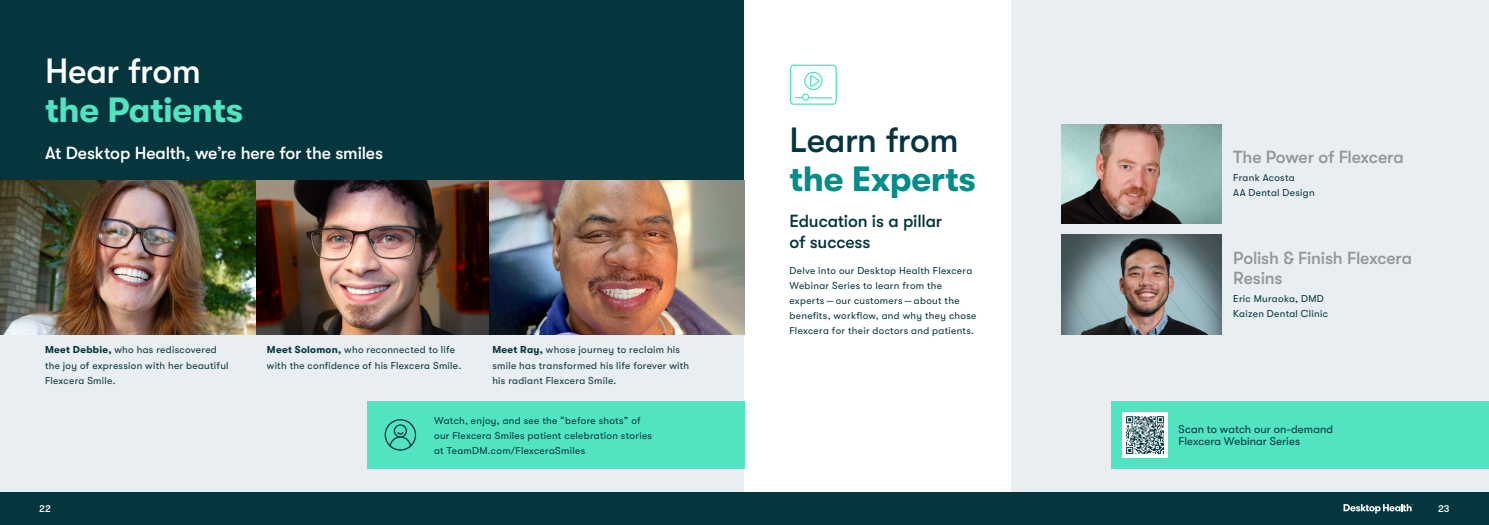
<style>
.page{position:relative;width:1489px;height:525px;background:#fff}
.page>*{position:absolute;margin:0;border:0;box-sizing:border-box;transform-origin:0 0}
.Heading_1{font:700 35px/38.8px "GT Walsheim";letter-spacing:-.015em;color:#52e3c1}
.Heading_1-2{font:700 35px/38.8px "GT Walsheim";letter-spacing:-.01em;color:#028d8a}
.Heading_3{font:500 17.5px/20px "GT Walsheim";letter-spacing:-.01em;color:#939598}
.Heading_2{font:500 17.5px "GT Walsheim";letter-spacing:-.01em;color:#fff}
.Heading_2-2{font:500 17.5px/20px "GT Walsheim";letter-spacing:-.01em;color:#05353d}
.QR_Text{font:11.25px "GT Walsheim";letter-spacing:.005em;color:#05353d}
.Body{font:10px/15px "GT Walsheim";letter-spacing:.03em;color:#05353d}
.t1{font:500 10px "GT Walsheim";color:#fff}
.s1{font-weight:500;color:#fff}
.s2{font-weight:500;color:#05353d}
.s3{font-weight:700}
</style>
<div class="page">
<div style="left:0;top:491px;width:1488px;height:33px;background:#05353d"></div>
<svg style="left:1343px;top:504px;width:70px;height:9px"></svg>
<div style="left:0;top:0;width:1488px;height:491px;background:#e8eef1"></div>
<div style="left:0;top:0;width:744px;height:180px;background:#05353d"></div>
<div style="left:744px;top:0;width:267px;height:491px;background:#fff"></div>
<img style="left:0;top:180px;width:744px;height:154px">
<div style="left:366px;top:401px;width:378px;height:67px;background:#52e3c1"></div>
<div style="left:1111px;top:401px;width:377px;height:67px;background:#52e3c1"></div>
<img style="left:1061px;top:235px;width:160px;height:99px">
<img style="left:1061px;top:124px;width:160px;height:99px">
<svg style="left:789px;top:64px;width:48px;height:41px"></svg>
<div style="left:804px;top:72px;width:18px;height:18px;border:1px solid #52e3c1;border-radius:50%"></div>
<div style="left:394px;top:424px;width:13px;height:13px;border:1px solid #05353d;border-radius:50%"></div>
<div style="left:384px;top:419px;width:32px;height:31px;border:1px solid #05353d;border-radius:50%"></div>
<svg style="left:389px;top:430px;width:23px;height:17px"></svg>
<img style="left:1122px;top:412px;width:45px;height:45px">
<p class="Heading_1" style="left:45px;top:52px;width:200px"><span class="s1">Hear from </span>the Patients</p>
<p class="Heading_2" style="left:45px;top:143px;width:339px">At Desktop Health, we’re here for the smiles</p>
<p class="Heading_1-2" style="left:789px;top:120px;width:188px"><span class="s2">Learn from </span>the Experts</p>
<p class="Heading_2-2" style="left:789px;top:211px;width:154px">Education is a pillar of success</p>
<p class="Body" style="left:789px;top:263px;width:188px">Delve into our Desktop Health Flexcera Webinar Series to learn from the experts — our customers — about the benefits, workflow, and why they chose Flexcera for their doctors and patients.</p>
<p class="Heading_3" style="left:1233px;top:147px;width:172px">The Power of Flexcera</p>
<p class="Body" style="left:1233px;top:170px;width:83px">Frank Acosta<br>AA Dental Design</p>
<p class="Heading_3" style="left:1233px;top:248px;width:180px">Polish &amp; Finish Flexcera<br>Resins</p>
<p class="Body" style="left:1233px;top:291px;width:96px">Eric Muraoka, DMD<br>Kaizen Dental Clinic</p>
<p class="Body" style="left:45px;top:342px;width:185px"><span class="s3">Meet Debbie,</span> who has rediscovered the joy of expression with her beautiful<br>Flexcera Smile.</p>
<p class="Body" style="left:267px;top:342px;width:196px"><span class="s3">Meet Solomon,</span> who reconnected to life with the confidence of his Flexcera Smile.</p>
<p class="Body" style="left:492px;top:342px;width:198px"><span class="s3">Meet Ray,</span> whose journey to reclaim his smile has transformed his life forever with his radiant Flexcera Smile.</p>
<p class="Body" style="left:434px;top:412px;width:219px">Watch, enjoy, and see the “before shots” of our Flexcera Smiles patient celebration stories at TeamDM.com/FlexceraSmiles</p>
<p class="QR_Text" style="left:1178px;top:422px;width:156px">Scan to watch our on-demand</p>
<p class="QR_Text" style="left:1178px;top:435px;width:123px">Flexcera Webinar Series</p>
<p class="t1" style="left:39px;top:502px;width:13px">22</p>
<p class="t1" style="left:1437px;top:502px;width:13px">23</p>
</div>
